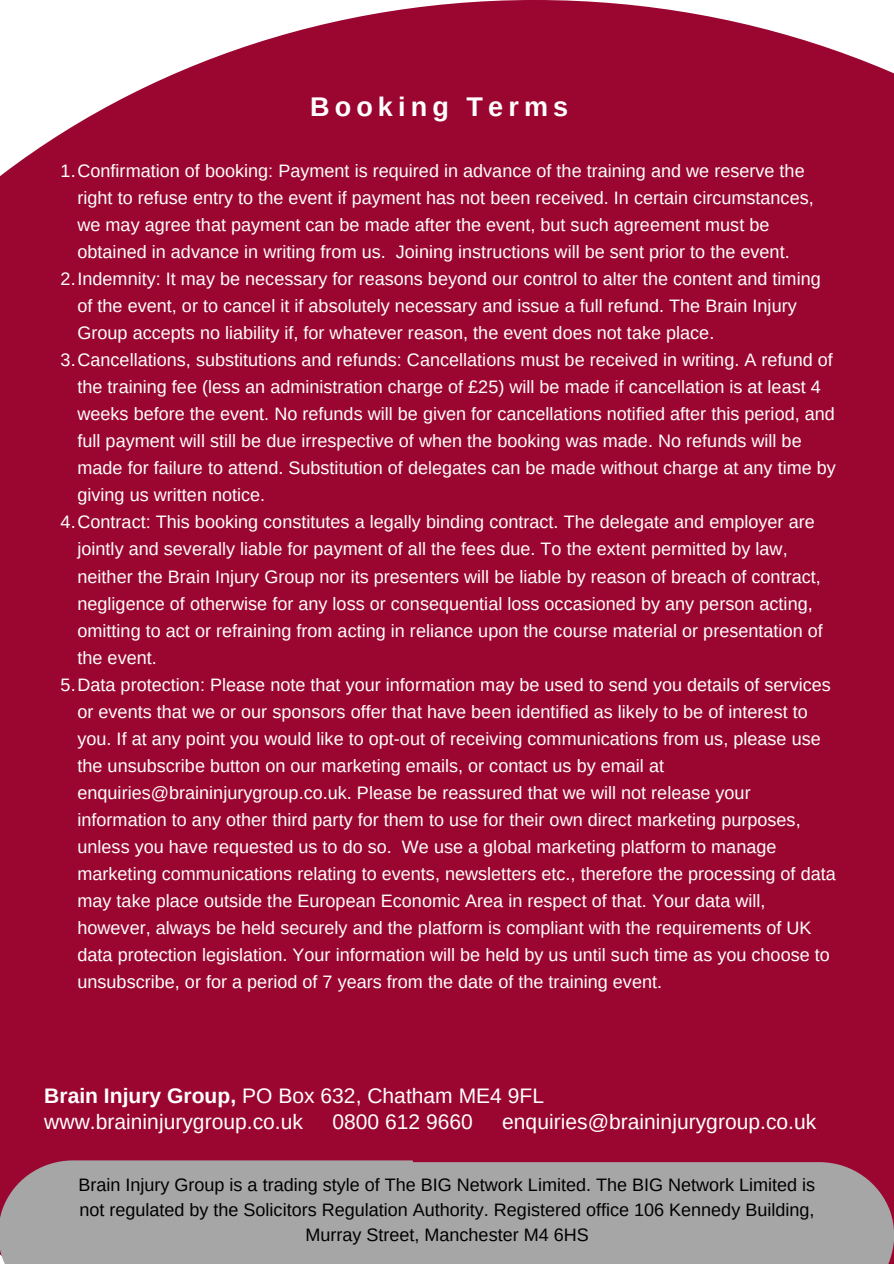
<style>
.page{position:relative;width:894px;height:1264px;background:#fff}
.page>*{position:absolute;margin:0;border:0;box-sizing:border-box;transform-origin:0 0}
.t1{font:700 27px "Arimo";letter-spacing:.19em;color:#fff}
.t2{font:21px/26px "Arimo";color:#fff}
.t3{font:18px "Arimo";color:#fff}
.t4{font:18px/24.8px "Arimo";color:#000;text-align:center}
.s1{font-weight:700}
</style>
<div class="page">
<div style="left:0;top:0;width:893px;height:1162px;background:#9b0631"></div>
<div style="left:413px;top:1162px;width:480px;height:101px;background:#a6a6a6"></div>
<div style="left:0;top:1160px;width:413px;height:103px;background:#a6a6a6"></div>
<h1 class="t1" style="left:310px;top:92px;width:259px">Booking Terms</h1>
<p class="t3" style="left:61px;top:161px;width:745px">1.Confirmation of booking: Payment is required in advance of the training and we reserve the</p>
<p class="t3" style="left:77px;top:188px;width:737px">right to refuse entry to the event if payment has not been received. In certain circumstances,</p>
<p class="t3" style="left:77px;top:215px;width:693px">we may agree that payment can be made after the event, but such agreement must be</p>
<p class="t3" style="left:77px;top:242px;width:713px">obtained in advance in writing from us. Joining instructions will be sent prior to the event.</p>
<p class="t3" style="left:61px;top:269px;width:761px">2.Indemnity: It may be necessary for reasons beyond our control to alter the content and timing</p>
<p class="t3" style="left:77px;top:296px;width:720px">of the event, or to cancel it if absolutely necessary and issue a full refund. The Brain Injury</p>
<p class="t3" style="left:77px;top:323px;width:638px">Group accepts no liability if, for whatever reason, the event does not take place.</p>
<p class="t3" style="left:61px;top:350px;width:773px">3.Cancellations, substitutions and refunds: Cancellations must be received in writing. A refund of</p>
<p class="t3" style="left:77px;top:377px;width:744px">the training fee (less an administration charge of £25) will be made if cancellation is at least 4</p>
<p class="t3" style="left:77px;top:404px;width:758px">weeks before the event. No refunds will be given for cancellations notified after this period, and</p>
<p class="t3" style="left:77px;top:431px;width:725px">full payment will still be due irrespective of when the booking was made. No refunds will be</p>
<p class="t3" style="left:77px;top:458px;width:759px">made for failure to attend. Substitution of delegates can be made without charge at any time by</p>
<p class="t3" style="left:77px;top:485px;width:189px">giving us written notice.</p>
<p class="t3" style="left:61px;top:512px;width:755px">4.Contract: This booking constitutes a legally binding contract. The delegate and employer are</p>
<p class="t3" style="left:77px;top:539px;width:711px">jointly and severally liable for payment of all the fees due. To the extent permitted by law,</p>
<p class="t3" style="left:77px;top:566px;width:744px">neither the Brain Injury Group nor its presenters will be liable by reason of breach of contract,</p>
<p class="t3" style="left:77px;top:593px;width:736px">negligence of otherwise for any loss or consequential loss occasioned by any person acting,</p>
<p class="t3" style="left:77px;top:620px;width:746px">omitting to act or refraining from acting in reliance upon the course material or presentation of</p>
<p class="t3" style="left:77px;top:647px;width:81px">the event.</p>
<p class="t3" style="left:61px;top:674px;width:771px">5.Data protection: Please note that your information may be used to send you details of services</p>
<p class="t3" style="left:77px;top:701px;width:731px">or events that we or our sponsors offer that have been identified as likely to be of interest to</p>
<p class="t3" style="left:77px;top:728px;width:744px">you. If at any point you would like to opt-out of receiving communications from us, please use</p>
<p class="t3" style="left:77px;top:755px;width:588px">the unsubscribe button on our marketing emails, or contact us by email at</p>
<p class="t3" style="left:77px;top:782px;width:674px">enquiries@braininjurygroup.co.uk. Please be reassured that we will not release your</p>
<p class="t3" style="left:77px;top:809px;width:724px">information to any other third party for them to use for their own direct marketing purposes,</p>
<p class="t3" style="left:77px;top:836px;width:700px">unless you have requested us to do so. We use a global marketing platform to manage</p>
<p class="t3" style="left:77px;top:863px;width:759px">marketing communications relating to events, newsletters etc., therefore the processing of data</p>
<p class="t3" style="left:77px;top:890px;width:689px">may take place outside the European Economic Area in respect of that. Your data will,</p>
<p class="t3" style="left:77px;top:917px;width:735px">however, always be held securely and the platform is compliant with the requirements of UK</p>
<p class="t3" style="left:77px;top:944px;width:753px">data protection legislation. Your information will be held by us until such time as you choose to</p>
<p class="t3" style="left:77px;top:971px;width:586px">unsubscribe, or for a period of 7 years from the date of the training event.</p>
<p class="t2" style="left:44px;top:1082px;width:501px"><span class="s1">Brain Injury Group,</span> PO Box 632, Chatham ME4 9FL www.braininjurygroup.co.uk</p>
<p class="t2" style="left:332px;top:1108px;width:142px">0800 612 9660</p>
<p class="t2" style="left:502px;top:1108px;width:315px">enquiries@braininjurygroup.co.uk</p>
<p class="t4" style="left:78px;top:1172px;width:738px">Brain Injury Group is a trading style of The BIG Network Limited. The BIG Network Limited is not regulated by the Solicitors Regulation Authority. Registered office 106 Kennedy Building,<br>Murray Street, Manchester M4 6HS</p>
</div>
